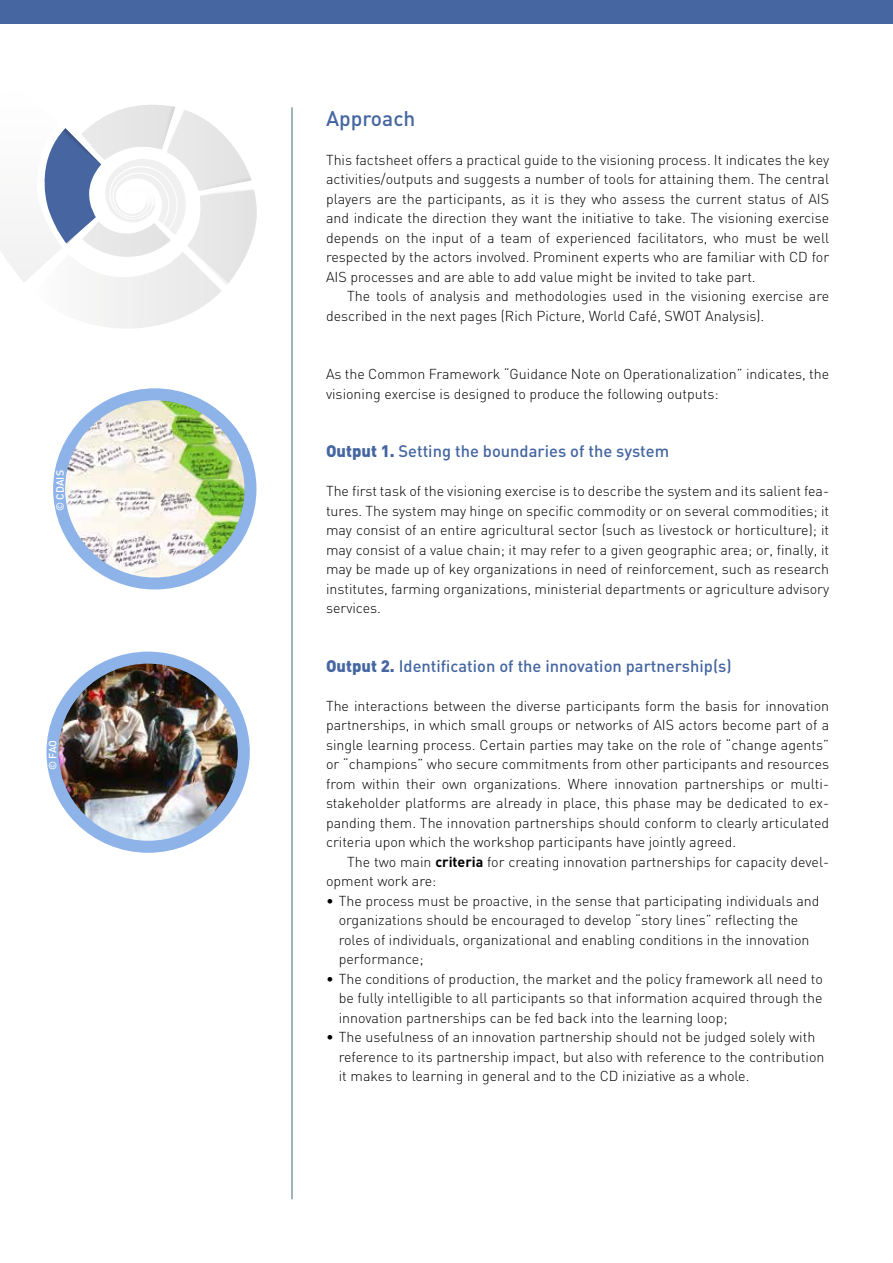
<style>
.page{position:relative;width:893px;height:1263px;background:#fff}
.page>*{position:absolute;margin:0;border:0;box-sizing:border-box;transform-origin:0 0}
.t1{font:500 21px "DIN";color:#4566a1}
.t2{font:500 16.5px "DIN";color:#4566a1}
.t3{font:300 14.25px/19.5px "DIN";color:#000}
.t4{font:500 10.5px "DIN";letter-spacing:-.005em;color:#fff}
.s1{font-weight:900}
.s2{font-weight:700}
</style>
<div class="page">
<div style="left:0;top:0;width:893px;height:23px;background:#4566a1"></div>
<svg style="left:0;top:105px;width:257px;height:223px"></svg>
<hr style="left:291px;top:107px;width:2px;height:1092px;background:#8199a6">
<img style="left:59px;top:394px;width:191px;height:189px">
<div style="left:53px;top:388px;width:203px;height:201px;border:12px solid #8db3e9;border-radius:50%"></div>
<img style="left:53px;top:658px;width:191px;height:189px">
<div style="left:46px;top:652px;width:204px;height:201px;border:12px solid #8db3e9;border-radius:50%"></div>
<p class="t4" style="left:53px;top:511px;width:42px;rotate:-90deg">© CDAIS</p>
<p class="t4" style="left:46px;top:770px;width:32px;rotate:-90deg">© FAO</p>
<h1 class="t1" style="left:326px;top:104px;width:91px">Approach</h1>
<p class="t3" style="left:326px;top:149px;width:505px;text-align:justify">This factsheet offers a practical guide to the visioning process. It indicates the key activities/outputs and suggests a number of tools for attaining them. The central players are the participants, as it is they who assess the current status of AIS and indicate the direction they want the initiative to take. The visioning exercise depends on the input of a team of experienced facilitators, who must be well respected by the actors involved. Prominent experts who are familiar with CD for AIS processes and are able to add value might be invited to take part.</p>
<p class="t3" style="left:326px;top:286px;width:505px;text-indent:21px">The tools of analysis and methodologies used in the visioning exercise are described in the next pages (Rich Picture, World Café, SWOT Analysis).</p>
<p class="t3" style="left:326px;top:364px;width:505px">As the Common Framework “Guidance Note on Operationalization” indicates, the visioning exercise is designed to produce the following outputs:</p>
<p class="t2" style="left:326px;top:440px;width:345px"><span class="s1">Output 1.</span> Setting the boundaries of the system</p>
<p class="t3" style="left:326px;top:481px;width:505px;text-align:justify">The first task of the visioning exercise is to describe the system and its salient fea&shy;tures. The system may hinge on specific commodity or on several commodities; it may consist of an entire agricultural sector (such as livestock or horticulture); it may consist of a value chain; it may refer to a given geographic area; or, finally, it may be made up of key organizations in need of reinforcement, such as research institutes, farming organizations, ministerial departments or agriculture advisory services.</p>
<p class="t2" style="left:326px;top:655px;width:407px"><span class="s1">Output 2.</span> Identification of the innovation partnership(s)</p>
<p class="t3" style="left:326px;top:695px;width:505px;text-align:justify">The interactions between the diverse participants form the basis for innovation partnerships, in which small groups or networks of AIS actors become part of a single learning process. Certain parties may take on the role of “change agents” or “champions” who secure commitments from other participants and resources from within their own organizations. Where innovation partnerships or multi&shy;stakeholder platforms are already in place, this phase may be dedicated to ex&shy;panding them. The innovation partnerships should conform to clearly articulated criteria upon which the workshop participants have jointly agreed.</p>
<p class="t3" style="left:326px;top:851px;width:505px;text-indent:21px">The two main <span class="s2">criteria</span> for creating innovation partnerships for capacity devel&shy;opment work are:</p>
<p class="t3" style="left:339px;top:890px;width:482px;text-indent:-13px">• The process must be proactive, in the sense that participating individuals and organizations should be encouraged to develop “story lines” reflecting the roles of individuals, organizational and enabling conditions in the innovation performance;</p>
<p class="t3" style="left:339px;top:968px;width:486px;text-align:justify;text-indent:-13px">• The conditions of production, the market and the policy framework all need to be fully intelligible to all participants so that information acquired through the innovation partnerships can be fed back into the learning loop;</p>
<p class="t3" style="left:339px;top:1027px;width:487px;text-indent:-13px">• The usefulness of an innovation partnership should not be judged solely with reference to its partnership impact, but also with reference to the contribution it makes to learning in general and to the CD iniziative as a whole.</p>
</div>
